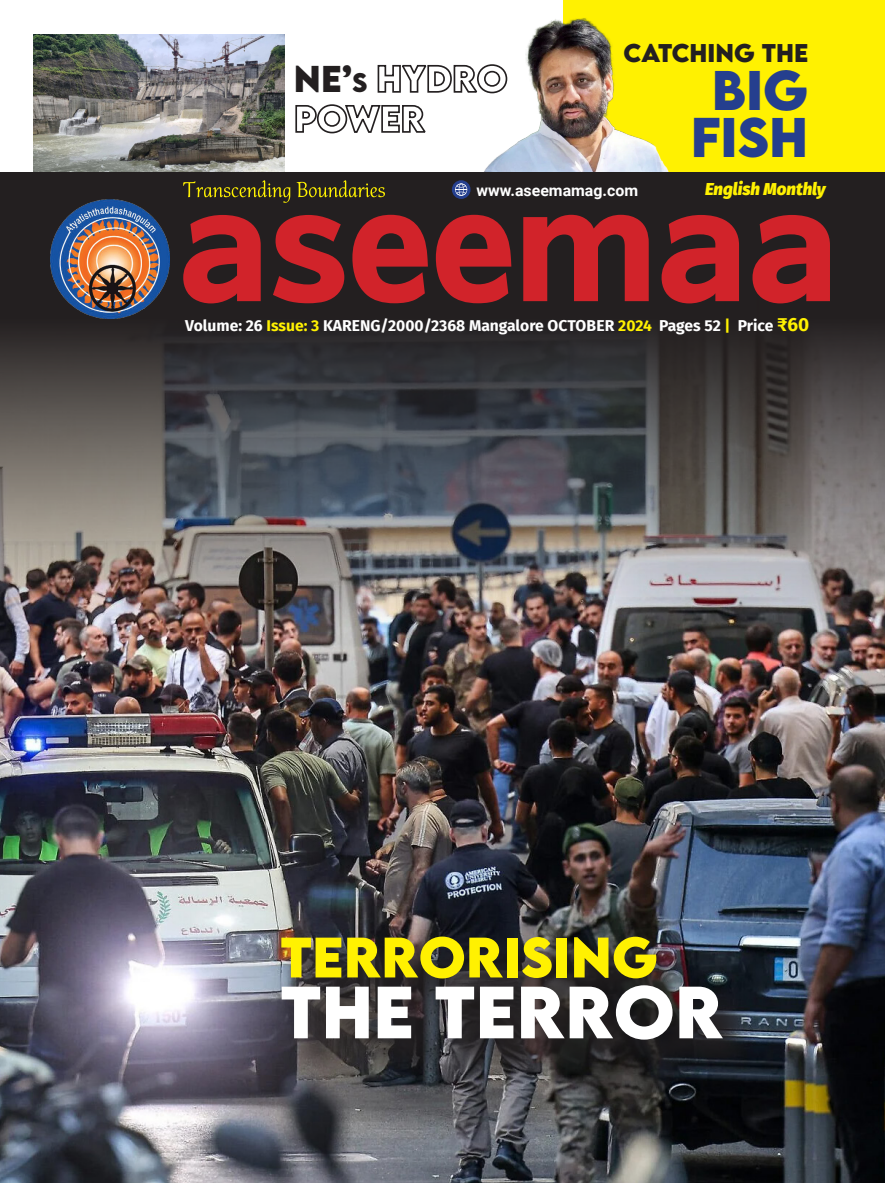
<style>
.page{position:relative;width:885px;height:1183px;background:#fff}
.page>*{position:absolute;margin:0;border:0;box-sizing:border-box;transform-origin:0 0}
.heads{font:700 65.55px "LEMONMILK";color:#fff}
.heads-2{font:700 50.55px "LEMONMILK";color:#fff101}
.heads-3{font:700 49.65px/47.4px "LEMONMILK";color:#253f8e;text-align:center}
.heads-4{font:700 33.15px/40px "LEMONMILK";color:#231f20}
.heads-5{font:700 22.8px "LEMONMILK";color:#231f20}
.t1{font:italic 900 16.95px "Fira Sans";color:#fff101}
.body{font:700 15.9px "Roboto";color:#fff}
.t2{font:700 15.6px "Fira Sans";color:#fff}
.s1{font-size:24px}
.s2{color:#fff101}
.s3{font-size:18.9px;color:#fff101}
</style>
<div class="page">
<div style="left:563px;top:1px;width:321px;height:187px;background:#fff101"></div>
<img style="left:484px;top:18px;width:185px;height:154px">
<img style="left:33px;top:35px;width:251px;height:137px">
<div style="left:0;top:172px;width:884px;height:1010px;background:#231f20"></div>
<img style="left:0;top:259px;width:884px;height:923px">
<svg style="left:183px;top:180px;width:202px;height:21px"></svg>
<img style="left:51px;top:200px;width:118px;height:118px">
<div style="left:169px;top:201px;width:675px;height:116px;background:#231f20"></div>
<svg style="left:183px;top:215px;width:646px;height:88px;fill:#d1232a"></svg>
<svg style="left:452px;top:180px;width:18px;height:19px"></svg>
<svg style="left:455px;top:183px;width:12px;height:13px"></svg>
<svg style="left:276px;top:932px;width:485px;height:147px"></svg>
<p class="heads-4" style="left:294px;top:59px;width:215px">NE’<span class="s1">s</span> HYDRO<br>POWER</p>
<p class="heads-5" style="left:623px;top:38px;width:186px">CATCHING THE</p>
<p class="heads-3" style="left:690px;top:67px;width:119px">BIG<br>FISH</p>
<p class="body" style="left:476px;top:179px;width:163px">www.aseemamag.com</p>
<p class="t1" style="left:705px;top:174px;width:122px">English Monthly</p>
<p class="t2" style="left:185px;top:312px;width:625px">Volume: 26 <span class="s2">Issue: 3</span> KARENG/2000/2368 Mangalore OCTOBER <span class="s2">2024</span> Pages 52 <span class="s2">|</span> Price <span class="s3">₹60</span></p>
<p class="heads-2" style="left:280px;top:922px;width:379px">TERRORISING</p>
<p class="heads" style="left:280px;top:967px;width:444px">THE TERROR</p>
</div>
